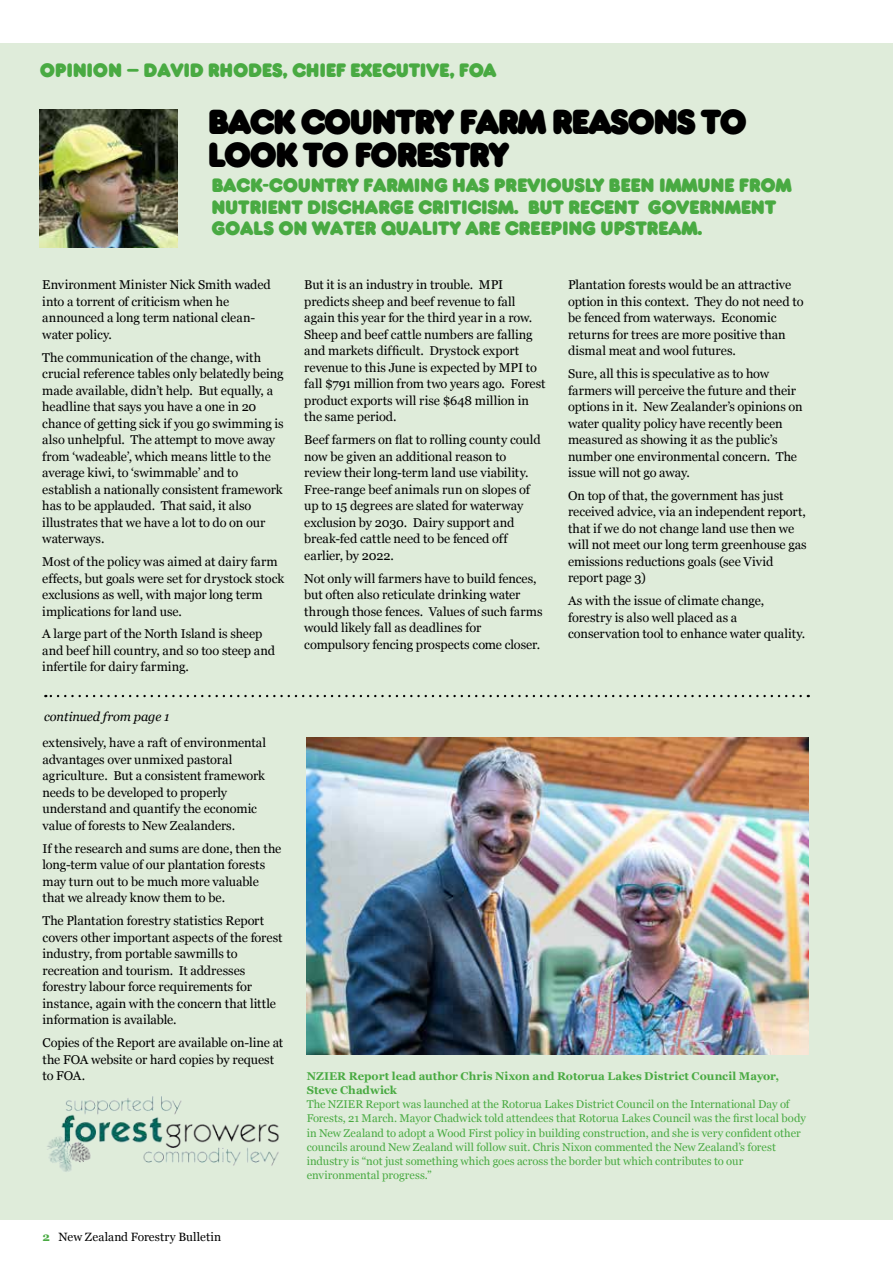
<style>
.page{position:relative;width:893px;height:1263px;background:#fff}
.page>*{position:absolute;margin:0;border:0;box-sizing:border-box;transform-origin:0 0}
.t1{font:700 32.25px/32.2px "Frankfurter SBOP";letter-spacing:-.02em;color:#000}
.t2{font:700 18px/21.6px "Frankfurter SBOP";letter-spacing:.02em;color:#49aa42}
.t3{font:12.75px/16.5px "Georgia";letter-spacing:-.005em;color:#000}
.t4{font:italic 12.75px "Georgia";letter-spacing:-.01em;color:#000}
.t5{font:12px "Georgia";letter-spacing:.01em;color:#000}
.t6{font:11.25px/14.2px "Georgia";color:#49aa42}
.t7{font:700 11.25px/14.2px "Georgia";letter-spacing:.005em;color:#49aa42}
.s1{font-weight:700;color:#49aa42}
</style>
<div class="page">
<div style="left:0;top:43px;width:893px;height:1176px;background:#dfecda"></div>
<img style="left:40px;top:110px;width:138px;height:137px">
<img style="left:47px;top:1096px;width:232px;height:76px">
<img style="left:307px;top:738px;width:502px;height:316px">
<svg style="left:45px;top:695px;width:756px;height:2px"></svg>
<h2 class="t2" style="left:40px;top:60px;width:458px">OPINION – DAVID RHODES, CHIEF EXECUTIVE, FOA</h2>
<h1 class="t1" style="left:208px;top:107px;width:540px">BACK COUNTRY FARM REASONS TO<br>LOOK TO FORESTRY</h1>
<h2 class="t2" style="left:212px;top:175px;width:581px">BACK-COUNTRY FARMING HAS PREVIOUSLY BEEN IMMUNE FROM<br>NUTRIENT DISCHARGE CRITICISM. BUT RECENT GOVERNMENT<br>GOALS ON WATER QUALITY ARE CREEPING UPSTREAM.</h2>
<p class="t3" style="left:42px;top:277px;width:230px">Environment Minister Nick Smith waded into a torrent of criticism when he announced a long term national clean&shy;water policy.</p>
<p class="t3" style="left:42px;top:349px;width:243px">The communication of the change, with crucial reference tables only belatedly being made available, didn’t help. But equally, a headline that says you have a one in 20 chance of getting sick if you go swimming is also unhelpful. The attempt to move away from ‘wadeable’, which means little to the average kiwi, to ‘swimmable’ and to establish a nationally consistent framework has to be applauded. That said, it also illustrates that we have a lot to do on our waterways.</p>
<p class="t3" style="left:42px;top:554px;width:243px">Most of the policy was aimed at dairy farm effects, but goals were set for drystock stock exclusions as well, with major long term implications for land use.</p>
<p class="t3" style="left:42px;top:626px;width:234px">A large part of the North Island is sheep and beef hill country, and so too steep and infertile for dairy farming.</p>
<p class="t4" style="left:44px;top:708px;width:127px">continued from page 1</p>
<p class="t3" style="left:43px;top:735px;width:225px">extensively, have a raft of environmental advantages over unmixed pastoral agriculture. But a consistent framework needs to be developed to properly understand and quantify the economic value of forests to New Zealanders.</p>
<p class="t3" style="left:43px;top:840px;width:240px">If the research and sums are done, then the long-term value of our plantation forests may turn out to be much more valuable that we already know them to be.</p>
<p class="t3" style="left:43px;top:913px;width:242px">The Plantation forestry statistics Report covers other important aspects of the forest industry, from portable sawmills to recreation and tourism. It addresses forestry labour force requirements for instance, again with the concern that little information is available.</p>
<p class="t3" style="left:43px;top:1035px;width:242px">Copies of the Report are available on-line at the FOA website or hard copies by request to FOA.</p>
<p class="t3" style="left:304px;top:277px;width:243px">But it is an industry in trouble. MPI predicts sheep and beef revenue to fall again this year for the third year in a row.<br>Sheep and beef cattle numbers are falling and markets difficult. Drystock export revenue to this June is expected by MPI to fall $791 million from two years ago. Forest product exports will rise $648 million in the same period.</p>
<p class="t3" style="left:304px;top:432px;width:238px">Beef farmers on flat to rolling county could now be given an additional reason to review their long-term land use viability.<br>Free-range beef animals run on slopes of up to 15 degrees are slated for waterway exclusion by 2030. Dairy support and break-fed cattle need to be fenced off earlier, by 2022.</p>
<p class="t3" style="left:304px;top:570px;width:240px">Not only will farmers have to build fences, but often also reticulate drinking water through those fences. Values of such farms would likely fall as deadlines for compulsory fencing prospects come closer.</p>
<p class="t3" style="left:568px;top:277px;width:237px">Plantation forests would be an attractive option in this context. They do not need to be fenced from waterways. Economic returns for trees are more positive than dismal meat and wool futures.</p>
<p class="t3" style="left:568px;top:366px;width:236px">Sure, all this is speculative as to how farmers will perceive the future and their options in it. New Zealander’s opinions on water quality policy have recently been measured as showing it as the public’s number one environmental concern. The issue will not go away.</p>
<p class="t3" style="left:568px;top:488px;width:240px">On top of that, the government has just received advice, via an independent report, that if we do not change land use then we will not meet our long term greenhouse gas emissions reductions goals (see Vivid report page 3)</p>
<p class="t3" style="left:568px;top:593px;width:239px">As with the issue of climate change, forestry is also well placed as a conservation tool to enhance water quality.</p>
<p class="t7" style="left:307px;top:1069px;width:474px">NZIER Report lead author Chris Nixon and Rotorua Lakes District Council Mayor,<br>Steve Chadwick</p>
<p class="t6" style="left:307px;top:1097px;width:501px">The NZIER Report was launched at the Rotorua Lakes District Council on the International Day of Forests, 21 March. Mayor Chadwick told attendees that Rotorua Lakes Council was the first local body in New Zealand to adopt a Wood First policy in building construction, and she is very confident other councils around New Zealand will follow suit. Chris Nixon commented the New Zealand’s forest industry is “not just something which goes across the border but which contributes to our environmental progress.”</p>
<p class="t5" style="left:43px;top:1230px;width:180px"><span class="s1">2</span> New Zealand Forestry Bulletin</p>
</div>
